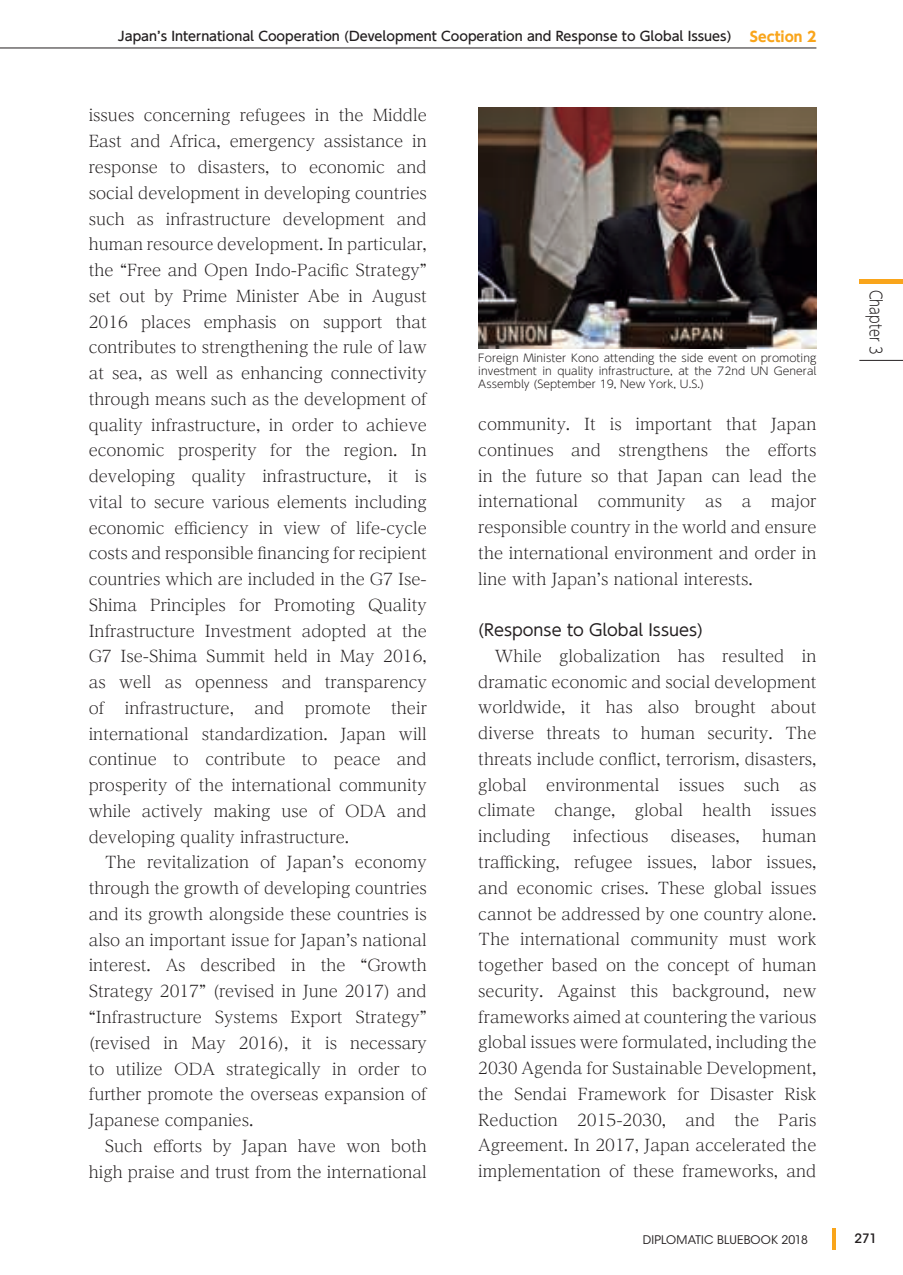
<style>
.page{position:relative;width:903px;height:1275px;background:#fff}
.page>*{position:absolute;margin:0;border:0;box-sizing:border-box;transform-origin:0 0}
.t1{font:300 16.1px/25.7px "Reim Pr 6 N";color:#231f20;text-align:justify}
.t2{font:16.1px "UD Shin Go Pr 6 N";color:#231f20}
.t3{font:300 16.1px "UD Shin Go Pr 6 N";color:#231f20;scale:.8 1}
.t4{font:500 12.95px "UD Shin Go Pr 6 N";color:#231f20}
.t5{font:500 12.95px "ITC Avant Garde Std";color:#231f20}
.t6{font:11.72px "ITC Avant Garde Std";letter-spacing:.015em;color:#231f20}
.t7{font:300 10.67px/13px "UD Shin Go Pr 6 N";color:#231f20;text-align:justify}
.s1{font-weight:700;font-size:14px;color:#f9a51b}
</style>
<div class="page">
<img style="left:478px;top:107px;width:338px;height:242px">
<hr style="left:0;top:48px;width:816px;height:1px;background:#231f20">
<hr style="left:832px;top:1228px;width:4px;height:21px;background:#f9a51b">
<hr style="left:859px;top:279px;width:44px;height:4px;background:#f9a51b">
<hr style="left:859px;top:360px;width:44px;height:1px;background:#231f20">
<p class="t4" style="left:118px;top:26px;width:700px">Japan’s International Cooperation (Development Cooperation and Response to Global Issues) <span class="s1">　SECTION 2</span></p>
<p class="t1" style="left:89px;top:102px;width:340px">issues concerning refugees in the Middle East and Africa, emergency assistance in response to disasters, to economic and social development in developing countries such as infrastructure development and human resource development. In particular, the “Free and Open Indo-Pacific Strategy” set out by Prime Minister Abe in August 2016 places emphasis on support that contributes to strengthening the rule of law at sea, as well as enhancing connectivity through means such as the development of quality infrastructure, in order to achieve economic prosperity for the region. In developing quality infrastructure, it is vital to secure various elements including economic efficiency in view of life-cycle costs and responsible financing for recipient countries which are included in the G7 Ise-Shima Principles for Promoting Quality Infrastructure Investment adopted at the G7 Ise-Shima Summit held in May 2016, as well as openness and transparency of</p>
<p class="t1" style="left:89px;top:694px;width:340px;text-indent:303px">their international standardization. Japan will continue to contribute to peace and prosperity of the international community while actively making use of ODA and developing quality infrastructure.</p>
<p class="t1" style="left:89px;top:849px;width:340px;text-indent:16px">The revitalization of Japan’s economy through the growth of developing countries and its growth alongside these countries is also an important issue for Japan’s national interest. As described in the “Growth Strategy 2017” (revised in June 2017) and “Infrastructure Systems Export Strategy” (revised in May 2016), it is necessary to utilize ODA strategically in order to further promote the overseas expansion of Japanese companies.</p>
<p class="t1" style="left:89px;top:1132px;width:340px;text-align:right">Such efforts by Japan have won both high praise and trust from the international</p>
<p class="t1" style="left:125px;top:694px;width:111px">infrastructure,</p>
<p class="t1" style="left:255px;top:694px;width:31px">and</p>
<p class="t1" style="left:305px;top:694px;width:67px">promote</p>
<p class="t7" style="left:478px;top:351px;width:340px">Foreign Minister Kono attending the side event on promoting investment in quality infrastructure, at the 72nd UN General Assembly (September 19, New York, U.S.)</p>
<p class="t1" style="left:478px;top:411px;width:340px">community. It is important that Japan continues and strengthens the efforts in the future so that Japan can lead the international community as a major responsible country in the world and ensure the international environment and order in line with Japan’s national interests.</p>
<p class="t2" style="left:478px;top:617px;width:226px">(Response to Global Issues)</p>
<p class="t1" style="left:478px;top:643px;width:340px;text-indent:16px">While globalization has resulted in dramatic economic and social development worldwide, it has also brought about diverse threats to human security. The threats include conflict, terrorism, disasters, global environmental issues such as climate change, global health issues including</p>
<p class="t1" style="left:478px;top:823px;width:340px;text-indent:284px">human trafficking, refugee issues, labor issues, and economic crises. These global issues cannot be addressed by one country alone.<br>The international community must work together based on the concept of human security. Against this background, new frameworks aimed at countering the various global issues were formulated, including the 2030 Agenda for Sustainable Development, the Sendai Framework for Disaster Risk Reduction 2015-2030, and the Paris Agreement. In 2017, Japan accelerated the implementation of these frameworks, and</p>
<p class="t1" style="left:573px;top:823px;width:77px">infectious</p>
<p class="t1" style="left:671px;top:823px;width:70px">diseases,</p>
<p class="t3" style="left:889px;top:290px;width:82px;rotate:90deg">Chapter 3</p>
<p class="t6" style="left:643px;top:1232px;width:166px">DIPLOMATIC BLUEBOOK 2018</p>
<p class="t5" style="left:854px;top:1230px;width:24px">271</p>
</div>
